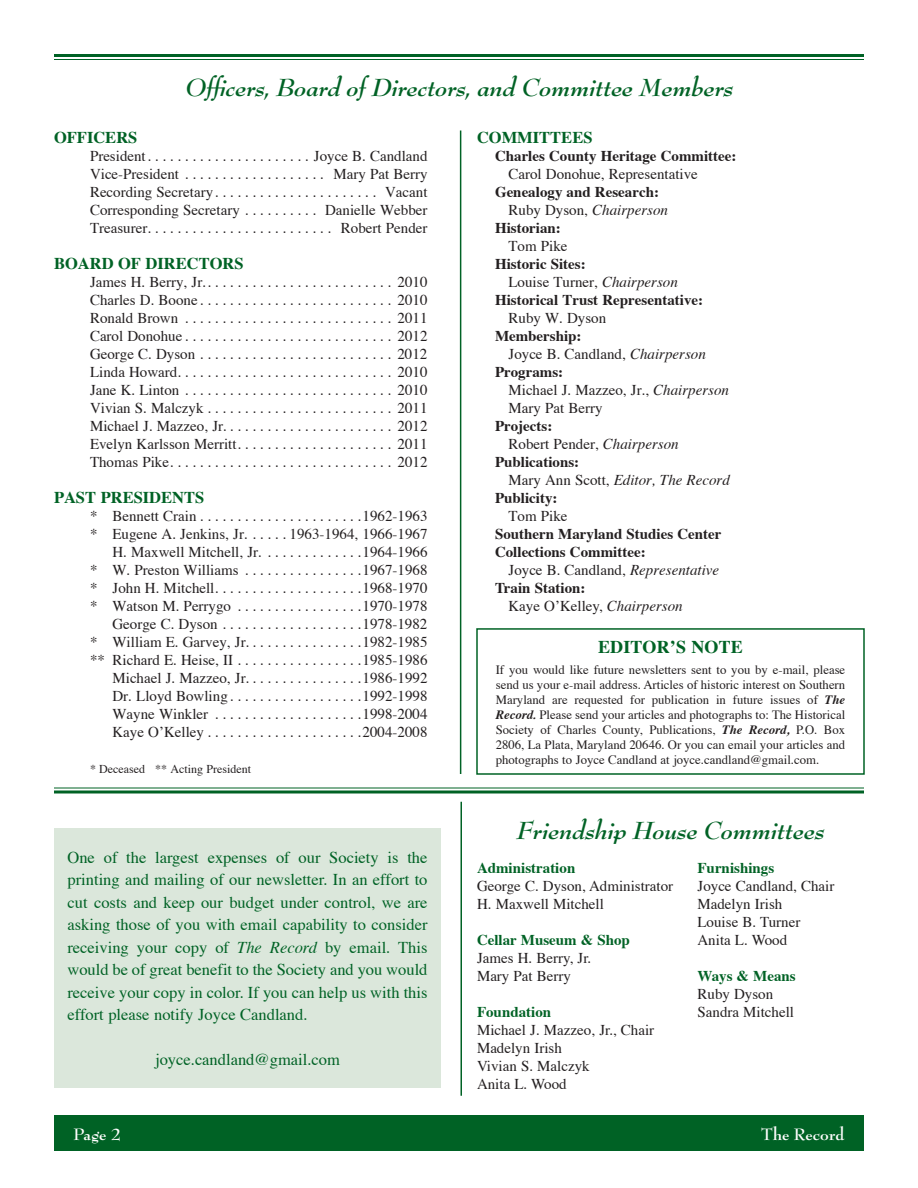
<style>
.page{position:relative;width:918px;height:1188px;background:#fff}
.page>*{position:absolute;margin:0;border:0;box-sizing:border-box;transform-origin:0 0}
.t1{font:italic 700 27px "Bernhard Modern Std";color:#006225}
.t2{font:700 18px "Bernhard Modern Std";color:#fff}
.t3{font:700 18px "Times";letter-spacing:.01em;color:#006225}
.t4{font:16.5px/22.5px "Times";color:#006225;text-align:justify}
.t5{font:700 16.5px "Times";color:#006225}
.t6{font:15px/18px "Times";color:#231f20}
.t7{font:700 15px/18px "Times";color:#231f20}
.t8{font:700 15px "Times";color:#006225}
.t9{font:italic 15px "Times";color:#231f20}
.t10{font:12.75px/15px "Times";color:#231f20;text-align:justify}
.t11{font:12px "Times";color:#231f20}
.s1{font-style:italic}
.s2{font-style:normal}
.s3{font-weight:700;font-style:italic}
</style>
<div class="page">
<div style="left:54px;top:1115px;width:810px;height:36px;background:#006225"></div>
<hr style="left:54px;top:54px;width:810px;height:3px;background:#006225">
<hr style="left:54px;top:59px;width:810px;height:1px;background:#006225">
<hr style="left:54px;top:788px;width:810px;height:1px;background:#006225">
<svg style="left:54px;top:790px;width:810px;height:4px;background:#3f895b"></svg>
<hr style="left:460px;top:130px;width:1px;height:644px;background:#006225">
<hr style="left:460px;top:802px;width:2px;height:294px;background:#006225">
<div style="left:54px;top:828px;width:387px;height:260px;background:#dbe7db"></div>
<h1 class="t1" style="left:185px;top:73px;width:549px">Officers, Board of Directors, and Committee Members</h1>
<p class="t5" style="left:54px;top:130px;width:85px">OFFICERS</p>
<p class="t6" style="left:90px;top:148px;width:339px;text-align:justify">President . . . . . . . . . . . . . . . . . . . . . . Joyce B. Candland Vice-President . . . . . . . . . . . . . . . . . . . Mary Pat Berry Recording Secretary . . . . . . . . . . . . . . . . . . . . . . Vacant Corresponding Secretary . . . . . . . . . . Danielle Webber Treasurer. . . . . . . . . . . . . . . . . . . . . . . . . Robert Pender</p>
<p class="t5" style="left:54px;top:256px;width:191px">BOARD OF DIRECTORS</p>
<p class="t6" style="left:90px;top:274px;width:339px;text-align:justify">James H. Berry, Jr.. . . . . . . . . . . . . . . . . . . . . . . . . 2010<br>Charles D. Boone . . . . . . . . . . . . . . . . . . . . . . . . . . 2010<br>Ronald Brown . . . . . . . . . . . . . . . . . . . . . . . . . . . . 2011<br>Carol Donohue . . . . . . . . . . . . . . . . . . . . . . . . . . . . 2012<br>George C. Dyson . . . . . . . . . . . . . . . . . . . . . . . . . . 2012<br>Linda Howard. . . . . . . . . . . . . . . . . . . . . . . . . . . . . 2010<br>Jane K. Linton . . . . . . . . . . . . . . . . . . . . . . . . . . . . 2010<br>Vivian S. Malczyk . . . . . . . . . . . . . . . . . . . . . . . . . 2011<br>Michael J. Mazzeo, Jr. . . . . . . . . . . . . . . . . . . . . . . 2012<br>Evelyn Karlsson Merritt. . . . . . . . . . . . . . . . . . . . . 2011<br>Thomas Pike. . . . . . . . . . . . . . . . . . . . . . . . . . . . . . 2012</p>
<p class="t5" style="left:54px;top:490px;width:152px">PAST PRESIDENTS</p>
<p class="t6" style="left:90px;top:508px;width:339px;text-align:right">* Bennett Crain . . . . . . . . . . . . . . . . . . . . . .1962-1963 * Eugene A. Jenkins, Jr. . . . . . 1963-1964, 1966-1967<br>H. Maxwell Mitchell, Jr. . . . . . . . . . . . . .1964-1966<br>* W. Preston Williams . . . . . . . . . . . . . . . .1967-1968 * John H. Mitchell. . . . . . . . . . . . . . . . . . . .1968-1970 * Watson M. Perrygo . . . . . . . . . . . . . . . . .1970-1978<br>George C. Dyson . . . . . . . . . . . . . . . . . . .1978-1982<br>* William E. Garvey, Jr. . . . . . . . . . . . . . . .1982-1985 ** Richard E. Heise, II . . . . . . . . . . . . . . . . .1985-1986<br>Michael J. Mazzeo, Jr. . . . . . . . . . . . . . . .1986-1992<br>Dr. Lloyd Bowling . . . . . . . . . . . . . . . . . .1992-1998<br>Wayne Winkler . . . . . . . . . . . . . . . . . . . .1998-2004<br>Kaye O’Kelley . . . . . . . . . . . . . . . . . . . . .2004-2008</p>
<p class="t11" style="left:90px;top:764px;width:163px">* Deceased ** Acting President</p>
<p class="t4" style="left:67px;top:847px;width:362px">One of the largest expenses of our Society is the printing and mailing of our newsletter. In an effort to cut costs and keep our budget under control, we are asking those of you with email capability to consider receiving your copy of <span class="s1">The Record</span> by email. This would be of great benefit to the Society and you would receive your copy in color. If you can help us with this effort please notify Joyce Candland.</p>
<p class="t4" style="left:155px;top:1050px;width:186px">joyce.candland@gmail.com</p>
<p class="t5" style="left:477px;top:130px;width:117px">COMMITTEES</p>
<p class="t7" style="left:495px;top:148px;width:243px">Charles County Heritage Committee:</p>
<p class="t6" style="left:508px;top:166px;width:191px">Carol Donohue, Representative</p>
<p class="t7" style="left:495px;top:184px;width:166px">Genealogy and Research:</p>
<p class="t9" style="left:508px;top:204px;width:161px"><span class="s2">Ruby Dyson,</span> Chairperson</p>
<p class="t7" style="left:495px;top:220px;width:67px">Historian:</p>
<p class="t6" style="left:508px;top:238px;width:61px">Tom Pike</p>
<p class="t7" style="left:495px;top:256px;width:92px">Historic Sites:</p>
<p class="t6" style="left:508px;top:274px;width:171px">Louise Turner, <span class="s1">Chairperson</span></p>
<p class="t7" style="left:495px;top:292px;width:210px">Historical Trust Representative:</p>
<p class="t6" style="left:508px;top:310px;width:99px">Ruby W. Dyson</p>
<p class="t7" style="left:495px;top:328px;width:88px">Membership:</p>
<p class="t6" style="left:508px;top:346px;width:199px">Joyce B. Candland, <span class="s1">Chairperson</span></p>
<p class="t7" style="left:495px;top:364px;width:70px">Programs:</p>
<p class="t6" style="left:508px;top:382px;width:222px">Michael J. Mazzeo, Jr., <span class="s1">Chairperson</span></p>
<p class="t6" style="left:508px;top:400px;width:96px">Mary Pat Berry</p>
<p class="t7" style="left:495px;top:418px;width:59px">Projects:</p>
<p class="t6" style="left:508px;top:436px;width:172px">Robert Pender, <span class="s1">Chairperson</span></p>
<p class="t7" style="left:495px;top:454px;width:86px">Publications:</p>
<p class="t9" style="left:508px;top:474px;width:223px"><span class="s2">Mary Ann Scott,</span> Editor, The Record</p>
<p class="t7" style="left:495px;top:490px;width:64px">Publicity:</p>
<p class="t6" style="left:508px;top:508px;width:61px">Tom Pike</p>
<p class="t7" style="left:495px;top:526px;width:228px">Southern Maryland Studies Center<br>Collections Committee:</p>
<p class="t6" style="left:508px;top:562px;width:212px">Joyce B. Candland, <span class="s1">Representative</span></p>
<p class="t7" style="left:495px;top:580px;width:92px">Train Station:</p>
<p class="t6" style="left:508px;top:598px;width:176px">Kaye O’Kelley, <span class="s1">Chairperson</span></p>
<p class="t3" style="left:598px;top:639px;width:146px">EDITOR’S NOTE</p>
<p class="t10" style="left:496px;top:663px;width:351px">If you would like future newsletters sent to you by e-mail, please send us your e-mail address. Articles of historic interest on Southern Maryland are requested for publication in future issues of <span class="s3">The Record.</span> Please send your articles and photographs to: The Historical Society of Charles County, Publications, <span class="s3">The Record,</span> P.O. Box 2806, La Plata, Maryland 20646. Or you can email your articles and photographs to Joyce Candland at joyce.candland@gmail.com.</p>
<h1 class="t1" style="left:517px;top:816px;width:309px">Friendship House Committees</h1>
<p class="t8" style="left:477px;top:861px;width:100px">Administration</p>
<p class="t6" style="left:477px;top:878px;width:198px">George C. Dyson, Administrator<br>H. Maxwell Mitchell</p>
<p class="t8" style="left:477px;top:933px;width:154px">Cellar Museum &amp; Shop</p>
<p class="t6" style="left:477px;top:950px;width:116px">James H. Berry, Jr.<br>Mary Pat Berry</p>
<p class="t8" style="left:477px;top:1005px;width:76px">Foundation</p>
<p class="t6" style="left:477px;top:1022px;width:179px">Michael J. Mazzeo, Jr., Chair<br>Madelyn Irish<br>Vivian S. Malczyk<br>Anita L. Wood</p>
<p class="t8" style="left:698px;top:861px;width:78px">Furnishings</p>
<p class="t6" style="left:698px;top:878px;width:138px">Joyce Candland, Chair<br>Madelyn Irish<br>Louise B. Turner<br>Anita L. Wood</p>
<p class="t8" style="left:698px;top:969px;width:100px">Ways &amp; Means</p>
<p class="t6" style="left:698px;top:986px;width:98px">Ruby Dyson<br>Sandra Mitchell</p>
<p class="t2" style="left:74px;top:1125px;width:49px">Page 2</p>
<p class="t2" style="left:761px;top:1125px;width:85px">The Record</p>
</div>
